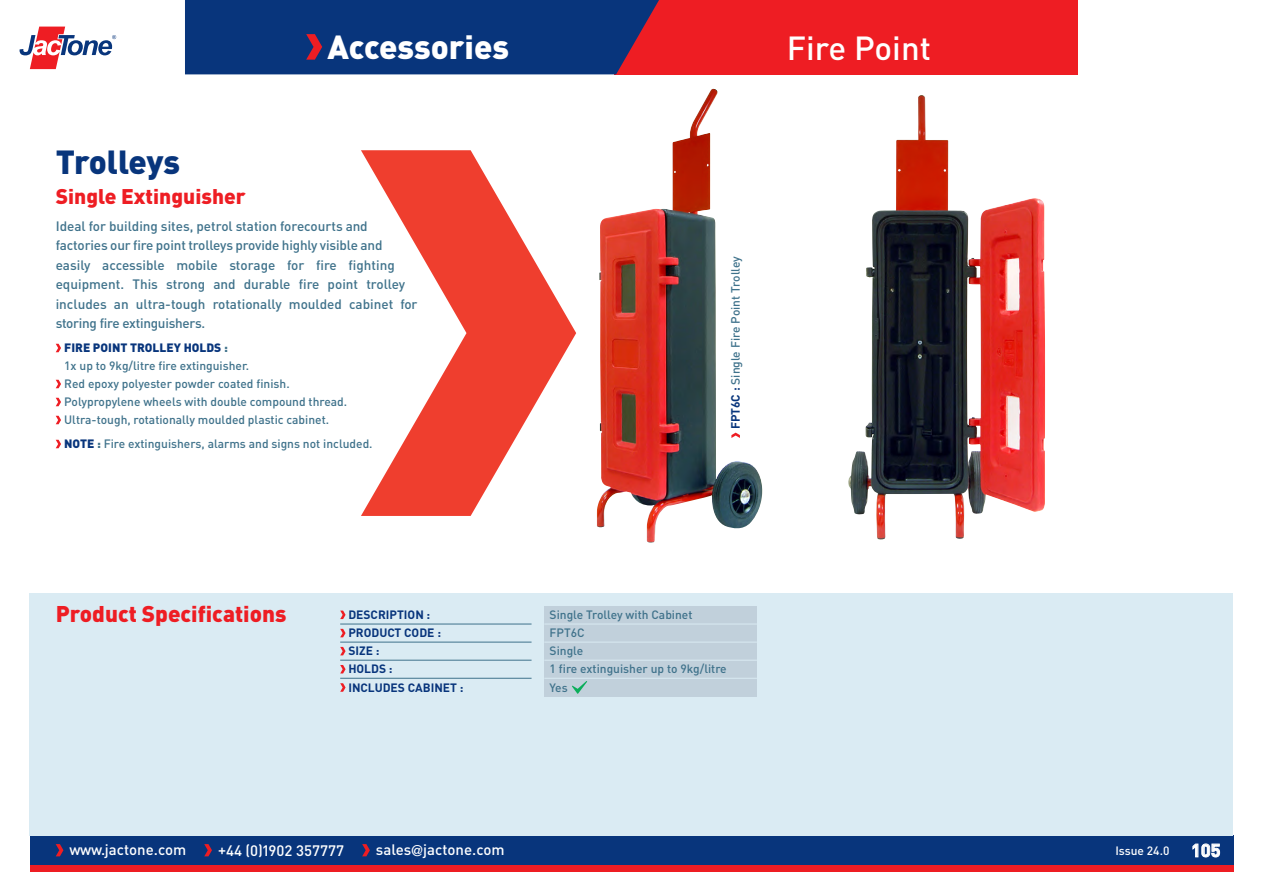
<style>
.page{position:relative;width:1263px;height:893px;background:#fff}
.page>*{position:absolute;margin:0;border:0;box-sizing:border-box;transform-origin:0 0}
.t1{font:900 33px "DIN";color:#fff}
.t2{font:500 33px "DIN";color:#fff}
.t3{font:900 33px "DIN";letter-spacing:-.01em;color:#08357c}
.t4{font:900 22.5px "DIN";color:#ee1d23}
.t5{font:900 21px "DIN";color:#ee1d23}
.t6{font:500 15px "DIN";color:#fff}
.t7{font:500 13.5px/19.5px "DIN";color:#3f728b}
.t8{font:500 12px/18px "DIN";color:#3f728b}
.t9{font:700 12px/18.1px "DIN";color:#08357c}
.t10{font:500 12px "DIN";color:#fff}
.s1{font-weight:900;color:#08357c}
.s2{font-weight:900}
.s3{font-weight:700;color:#08357c}
.s4{font-family:"Helvetica Neue"}
.s5{font-weight:700;font-size:18px}
</style>
<div class="page">
<div style="left:30px;top:836px;width:1203px;height:29px;background:#08357c"></div>
<div style="left:30px;top:865px;width:1203px;height:7px;background:#ee1d23"></div>
<svg style="left:20px;top:27px;width:96px;height:42px"></svg>
<div style="left:614px;top:0;width:464px;height:74px;background:#ee1d23"></div>
<div style="left:185px;top:0;width:474px;height:74px;background:#08357c"></div>
<svg style="left:361px;top:150px;width:215px;height:366px;fill:#ef3e2e"></svg>
<div style="left:30px;top:593px;width:1203px;height:243px;background:#daebf3"></div>
<svg style="left:56px;top:844px;width:7px;height:12px"></svg>
<svg style="left:204px;top:844px;width:8px;height:12px"></svg>
<svg style="left:362px;top:844px;width:8px;height:12px"></svg>
<svg style="left:56px;top:344px;width:5px;height:8px"></svg>
<svg style="left:56px;top:380px;width:5px;height:8px"></svg>
<svg style="left:56px;top:398px;width:5px;height:8px"></svg>
<svg style="left:56px;top:416px;width:5px;height:8px"></svg>
<svg style="left:56px;top:440px;width:5px;height:8px"></svg>
<img style="left:596px;top:89px;width:166px;height:454px">
<hr style="left:340px;top:660px;width:191px;height:1px;background:#3f728b">
<hr style="left:340px;top:624px;width:191px;height:1px;background:#3f728b">
<hr style="left:340px;top:642px;width:191px;height:1px;background:#3f728b">
<hr style="left:340px;top:678px;width:191px;height:1px;background:#3f728b">
<svg style="left:340px;top:611px;width:6px;height:8px"></svg>
<svg style="left:340px;top:629px;width:6px;height:8px"></svg>
<svg style="left:340px;top:647px;width:6px;height:8px"></svg>
<svg style="left:340px;top:665px;width:6px;height:8px"></svg>
<svg style="left:340px;top:683px;width:6px;height:9px"></svg>
<div style="left:544px;top:606px;width:213px;height:90px;background:#c1d0db"></div>
<hr style="left:544px;top:624px;width:213px;height:1px;background:#daebf3">
<hr style="left:544px;top:642px;width:213px;height:1px;background:#daebf3">
<hr style="left:544px;top:660px;width:213px;height:1px;background:#daebf3">
<hr style="left:544px;top:678px;width:213px;height:1px;background:#daebf3">
<svg style="left:731px;top:433px;width:9px;height:5px"></svg>
<svg style="left:572px;top:681px;width:15px;height:13px"></svg>
<img style="left:848px;top:95px;width:197px;height:445px">
<h1 class="t1" style="left:327px;top:25px;width:183px">Accessories</h1>
<h1 class="t3" style="left:56px;top:140px;width:126px">Trolleys</h1>
<h3 class="t5" style="left:56px;top:182px;width:192px">Single Extinguisher</h3>
<p class="t7" style="left:56px;top:216px;width:363px">Ideal for building sites, petrol station forecourts and factories our fire point trolleys provide highly visible and easily accessible mobile storage for fire fighting equipment. This strong and durable fire point trolley includes an ultra-tough rotationally moulded cabinet for storing fire extinguishers.</p>
<p class="t8" style="left:64px;top:338px;width:284px"><span class="s1">FIRE POINT TROLLEY HOLDS</span> <span class="s2">:<br></span>1x up to 9kg/litre fire extinguisher.<br>Red epoxy polyester powder coated finish.<br>Polypropylene wheels with double compound thread.<br>Ultra-tough, rotationally moulded plastic cabinet.</p>
<p class="t8" style="left:64px;top:434px;width:310px"><span class="s1">NOTE</span> <span class="s2">:</span> Fire extinguishers, alarms and signs not included.</p>
<h1 class="t2" style="left:787px;top:27px;width:146px">Fire Point</h1>
<p class="t8" style="left:726px;top:429px;width:175px;rotate:-90deg"><span class="s3">FPT6C :</span> Single Fire Point Trolley</p>
<h2 class="t4" style="left:56px;top:599px;width:232px">Product Specifications</h2>
<p class="t9" style="left:348px;top:605px;width:117px">DESCRIPTION :<br>PRODUCT CODE :<br>SIZE :<br>HOLDS :<br>INCLUDES CABINET :</p>
<p class="t8" style="left:550px;top:605px;width:179px">Single Trolley with Cabinet<br>FPT6C<br>Single<br>1 fire extinguisher up to 9kg/litre<br>Yes</p>
<p class="t6" style="left:70px;top:840px;width:118px">www.jactone.com</p>
<p class="t6" style="left:218px;top:841px;width:128px">+44 (0)1902 357777</p>
<p class="t6" style="left:376px;top:840px;width:130px">sales<span class="s4">@</span>jactone.com</p>
<p class="t10" style="left:1115px;top:842px;width:107px">Issue 24.0 <span class="s5">105</span></p>
</div>
